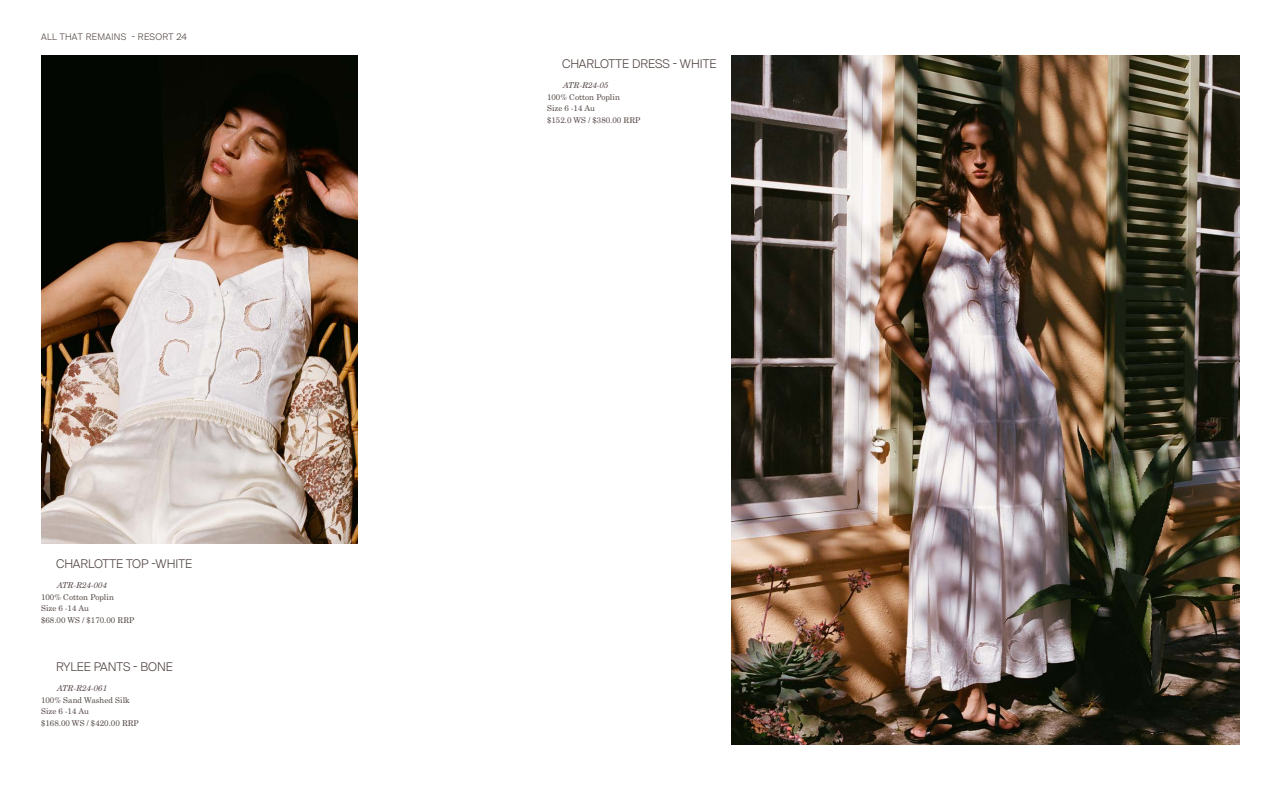
<style>
.page{position:relative;width:1280px;height:800px;background:#fff}
.page>*{position:absolute;margin:0;border:0;box-sizing:border-box;transform-origin:0 0}
.t1{font:300 12px "Suisse Intl";color:#524643}
.t2{font:300 9px "Suisse Intl";letter-spacing:.04em;color:#524643}
.t3{font:8px "Academico";color:#524643}
.t4{font:italic 8px "Academico";color:#524643}
</style>
<div class="page">
<img style="left:41px;top:56px;width:317px;height:488px">
<img style="left:731px;top:56px;width:508px;height:688px">
<p class="t2" style="left:41px;top:31px;width:148px">ALL THAT REMAINS - RESORT 24</p>
<p class="t1" style="left:56px;top:557px;width:138px">CHARLOTTE TOP -WHITE</p>
<p class="t4" style="left:57px;top:579px;width:52px">ATR-R24-004</p>
<p class="t3" style="left:41px;top:590px;width:74px">100% Cotton Poplin</p>
<p class="t3" style="left:41px;top:602px;width:50px">Size 6 -14 Au</p>
<p class="t3" style="left:41px;top:613px;width:95px">$68.00 WS / $170.00 RRP</p>
<p class="t1" style="left:56px;top:660px;width:118px">RYLEE PANTS - BONE</p>
<p class="t4" style="left:57px;top:682px;width:52px">ATR-R24-061</p>
<p class="t3" style="left:41px;top:693px;width:91px">100% Sand Washed Silk</p>
<p class="t3" style="left:41px;top:705px;width:50px">Size 6 -14 Au</p>
<p class="t3" style="left:41px;top:716px;width:99px">$168.00 WS / $420.00 RRP</p>
<p class="t1" style="left:562px;top:57px;width:156px">CHARLOTTE DRESS - WHITE</p>
<p class="t4" style="left:563px;top:79px;width:47px">ATR-R24-05</p>
<p class="t3" style="left:547px;top:90px;width:74px">100% Cotton Poplin</p>
<p class="t3" style="left:547px;top:102px;width:50px">Size 6 -14 Au</p>
<p class="t3" style="left:547px;top:113px;width:95px">$152.0 WS / $380.00 RRP</p>
</div>
